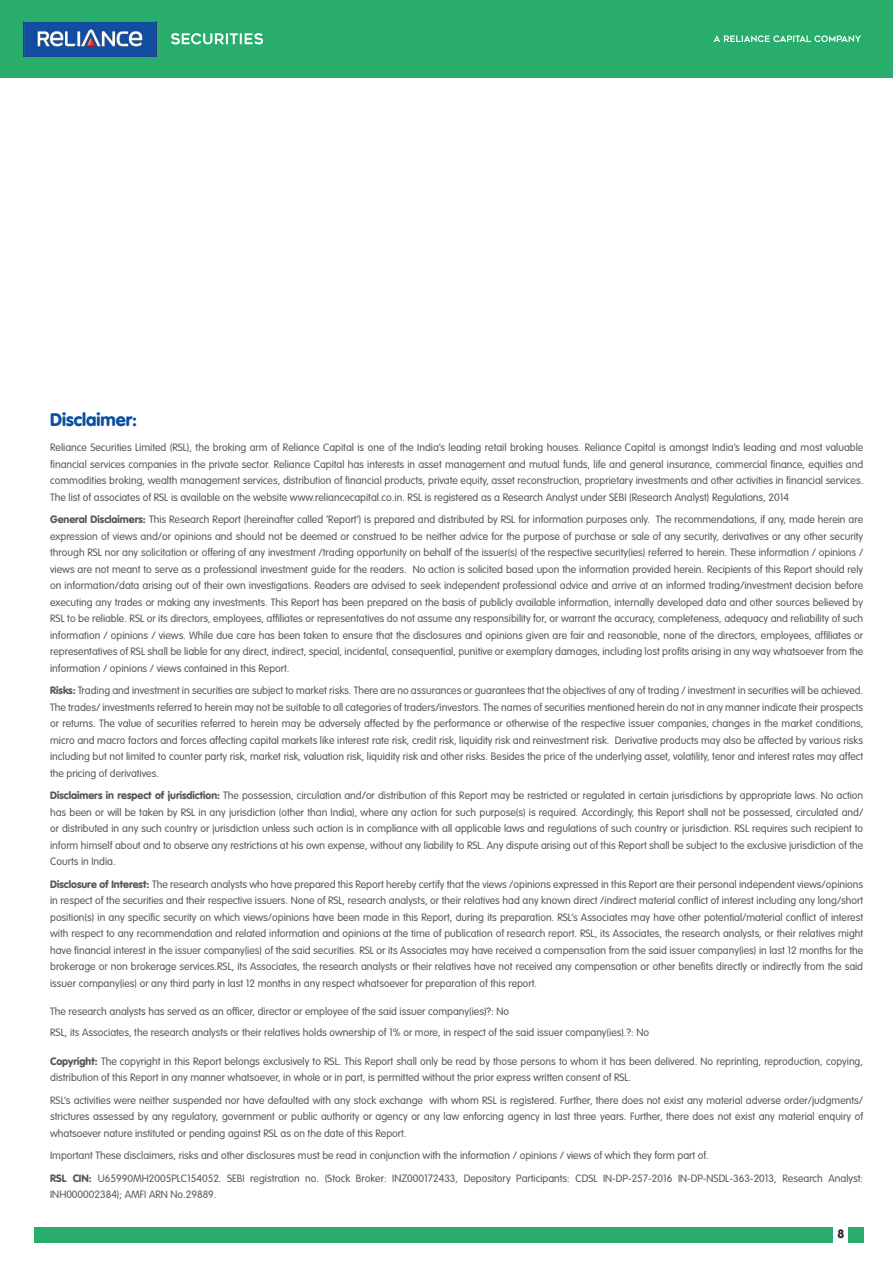
<style>
.page{position:relative;width:893px;height:1263px;background:#fff}
.page>*{position:absolute;margin:0;border:0;box-sizing:border-box;transform-origin:0 0}
.t1{font:900 18px "VAG Rounded Std";color:#0b50a0}
.t2{font:12px "VAG Rounded Bold";color:#231f20}
.t3{font:300 10.5px/16.5px "VAG Rounded Std";color:#57585a;text-align:justify}
.s1{font-weight:900}
</style>
<div class="page">
<div style="left:0;top:0;width:893px;height:78px;background:#28ad6d"></div>
<img style="left:24px;top:22px;width:133px;height:34px">
<svg style="left:171px;top:33px;width:92px;height:11px"></svg>
<svg style="left:713px;top:35px;width:148px;height:7px"></svg>
<div style="left:34px;top:1227px;width:799px;height:15px;background:#28ad6d"></div>
<div style="left:848px;top:1227px;width:15px;height:15px;background:#28ad6d"></div>
<h1 class="t1" style="left:50px;top:409px;width:89px">Disclaimer:</h1>
<p class="t3" style="left:50px;top:440px;width:815px">Reliance Securities Limited (RSL), the broking arm of Reliance Capital is one of the India’s leading retail broking houses. Reliance Capital is amongst India’s leading and most valuable financial services companies in the private sector. Reliance Capital has interests in asset management and mutual funds, life and general insurance, commercial finance, equities and commodities broking, wealth management services, distribution of financial products, private equity, asset reconstruction, proprietary investments and other activities in financial services.<br>The list of associates of RSL is available on the website www.reliancecapital.co.in. RSL is registered as a Research Analyst under SEBI (Research Analyst) Regulations, 2014</p>
<p class="t3" style="left:50px;top:512px;width:815px"><span class="s1">General Disclaimers:</span> This Research Report (hereinafter called ‘Report’) is prepared and distributed by RSL for information purposes only. The recommendations, if any, made herein are expression of views and/or opinions and should not be deemed or construed to be neither advice for the purpose of purchase or sale of any security, derivatives or any other security through RSL nor any solicitation or offering of any investment /trading opportunity on behalf of the issuer(s) of the respective security(ies) referred to herein. These information / opinions / views are not meant to serve as a professional investment guide for the readers. No action is solicited based upon the information provided herein. Recipients of this Report should rely on information/data arising out of their own investigations. Readers are advised to seek independent professional advice and arrive at an informed trading/investment decision before executing any trades or making any investments. This Report has been prepared on the basis of publicly available information, internally developed data and other sources believed by RSL to be reliable. RSL or its directors, employees, affiliates or representatives do not assume any responsibility for, or warrant the accuracy, completeness, adequacy and reliability of such information / opinions / views. While due care has been taken to ensure that the disclosures and opinions given are fair and reasonable, none of the directors, employees, affiliates or representatives of RSL shall be liable for any direct, indirect, special, incidental, consequential, punitive or exemplary damages, including lost profits arising in any way whatsoever from the information / opinions / views contained in this Report.</p>
<p class="t3" style="left:50px;top:683px;width:815px"><span class="s1">Risks:</span> Trading and investment in securities are subject to market risks. There are no assurances or guarantees that the objectives of any of trading / investment in securities will be achieved.<br>The trades/ investments referred to herein may not be suitable to all categories of traders/investors. The names of securities mentioned herein do not in any manner indicate their prospects or returns. The value of securities referred to herein may be adversely affected by the performance or otherwise of the respective issuer companies, changes in the market conditions, micro and macro factors and forces affecting capital markets like interest rate risk, credit risk, liquidity risk and reinvestment risk. Derivative products may also be affected by various risks including but not limited to counter party risk, market risk, valuation risk, liquidity risk and other risks. Besides the price of the underlying asset, volatility, tenor and interest rates may affect the pricing of derivatives.</p>
<p class="t3" style="left:50px;top:788px;width:815px"><span class="s1">Disclaimers in respect of jurisdiction:</span> The possession, circulation and/or distribution of this Report may be restricted or regulated in certain jurisdictions by appropriate laws. No action has been or will be taken by RSL in any jurisdiction (other than India), where any action for such purpose(s) is required. Accordingly, this Report shall not be possessed, circulated and/ or distributed in any such country or jurisdiction unless such action is in compliance with all applicable laws and regulations of such country or jurisdiction. RSL requires such recipient to inform himself about and to observe any restrictions at his own expense, without any liability to RSL. Any dispute arising out of this Report shall be subject to the exclusive jurisdiction of the Courts in India.</p>
<p class="t3" style="left:50px;top:876px;width:815px"><span class="s1">Disclosure of Interest:</span> The research analysts who have prepared this Report hereby certify that the views /opinions expressed in this Report are their personal independent views/opinions in respect of the securities and their respective issuers. None of RSL, research analysts, or their relatives had any known direct /indirect material conflict of interest including any long/short position(s) in any specific security on which views/opinions have been made in this Report, during its preparation. RSL’s Associates may have other potential/material conflict of interest with respect to any recommendation and related information and opinions at the time of publication of research report. RSL, its Associates, the research analysts, or their relatives might have financial interest in the issuer company(ies) of the said securities. RSL or its Associates may have received a compensation from the said issuer company(ies) in last 12 months for the brokerage or non brokerage services.RSL, its Associates, the research analysts or their relatives have not received any compensation or other benefits directly or indirectly from the said issuer company(ies) or any third party in last 12 months in any respect whatsoever for preparation of this report.</p>
<p class="t3" style="left:50px;top:1001px;width:600px;line-height:21px">The research analysts has served as an officer, director or employee of the said issuer company(ies)?: No<br>RSL, its Associates, the research analysts or their relatives holds ownership of 1% or more, in respect of the said issuer company(ies).?: No</p>
<p class="t3" style="left:50px;top:1053px;width:814px"><span class="s1">Copyright:</span> The copyright in this Report belongs exclusively to RSL. This Report shall only be read by those persons to whom it has been delivered. No reprinting, reproduction, copying, distribution of this Report in any manner whatsoever, in whole or in part, is permitted without the prior express written consent of RSL.</p>
<p class="t3" style="left:50px;top:1092px;width:815px">RSL’s activities were neither suspended nor have defaulted with any stock exchange with whom RSL is registered. Further, there does not exist any material adverse order/judgments/ strictures assessed by any regulatory, government or public authority or agency or any law enforcing agency in last three years. Further, there does not exist any material enquiry of whatsoever nature instituted or pending against RSL as on the date of this Report.</p>
<p class="t3" style="left:50px;top:1145px;width:815px;line-height:22.5px">Important These disclaimers, risks and other disclosures must be read in conjunction with the information / opinions / views of which they form part of.<br><span class="s1">RSL CIN:</span> U65990MH2005PLC154052. SEBI registration no. (Stock Broker: INZ000172433, Depository Participants: CDSL IN-DP-257-2016 IN-DP-NSDL-363-2013, Research Analyst:</p>
<p class="t3" style="left:50px;top:1187px;width:168px">INH000002384); AMFI ARN No.29889.</p>
<p class="t2" style="left:837px;top:1227px;width:8px">8</p>
</div>
